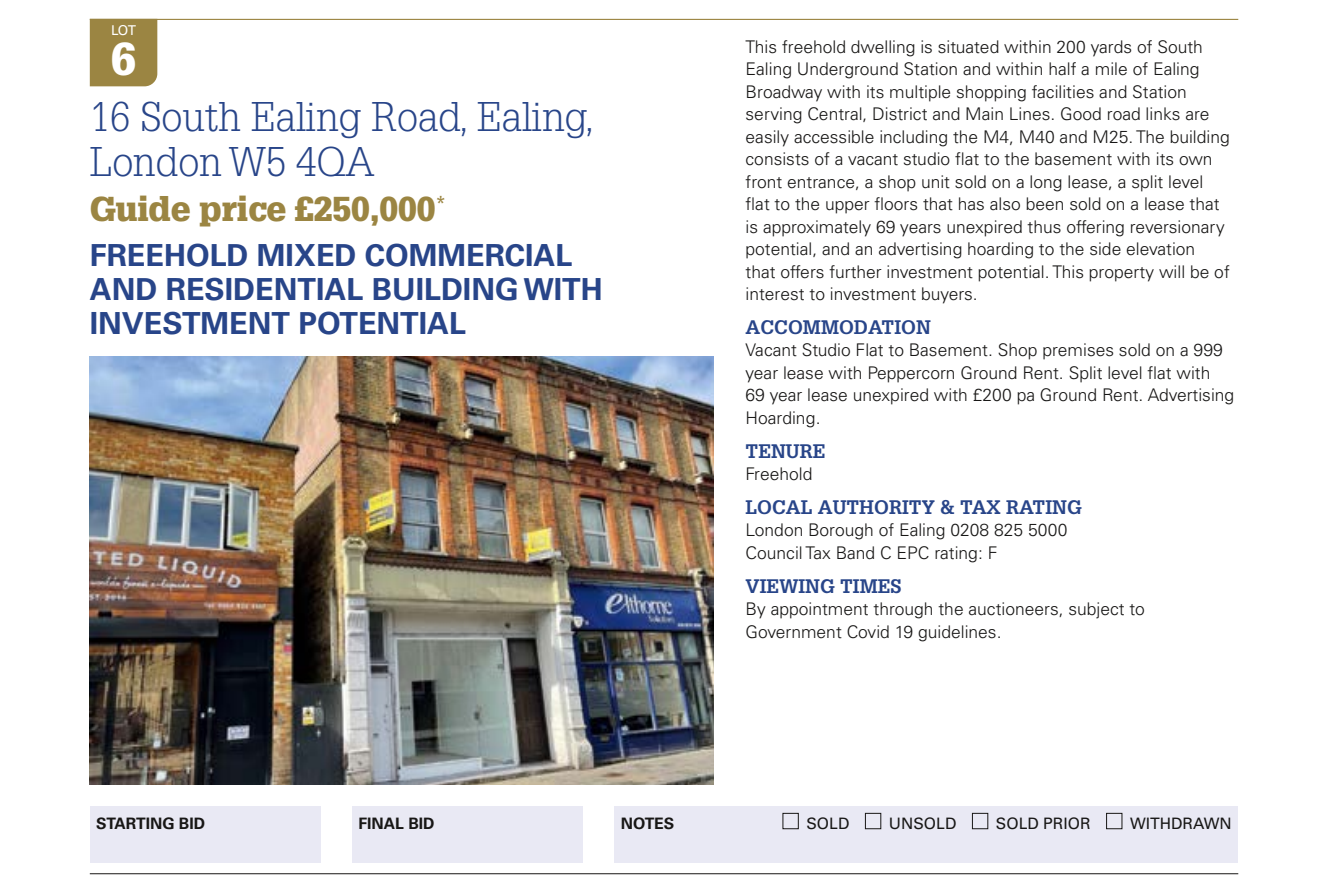
<style>
.page{position:relative;width:1334px;height:875px;background:#fff}
.page>*{position:absolute;margin:0;border:0;box-sizing:border-box;transform-origin:0 0}
.t1{font:900 45px "Glypha LT Std";color:#fff}
.t2{font:300 40.5px/45px "Glypha LT Std";color:#284589}
.t3{font:900 33.75px "Glypha LT Std";color:#9b8542}
.t4{font:700 30.38px/33.8px "Univers LT Std";color:#284589}
.t5{font:700 19.12px "Glypha LT Std";color:#284589}
.t6{font:300 17.55px/22.5px "Univers LT Std";color:#181716}
.t7{font:15.75px "Univers LT Std";color:#181716}
.t8{font:700 15.75px "Univers LT Std";color:#181716}
.t9{font:13.5px "Univers LT Std";color:#fff}
</style>
<div class="page">
<hr style="left:90px;top:19px;width:1148px;height:1px;background:#9b8542">
<div style="left:90px;top:806px;width:230px;height:57px;background:#e9e9f4"></div>
<div style="left:352px;top:806px;width:230px;height:57px;background:#e9e9f4"></div>
<div style="left:614px;top:806px;width:624px;height:57px;background:#e9e9f4"></div>
<div style="left:782px;top:813px;width:16px;height:16px;border:1px solid #181716"></div>
<div style="left:865px;top:813px;width:16px;height:16px;border:1px solid #181716"></div>
<div style="left:972px;top:813px;width:16px;height:16px;border:1px solid #181716"></div>
<div style="left:1106px;top:813px;width:16px;height:16px;border:1px solid #181716"></div>
<div style="left:90px;top:20px;width:67px;height:66px;background:#9b8542"></div>
<hr style="left:90px;top:873px;width:1148px;height:1px;background:#181716">
<img style="left:90px;top:356px;width:623px;height:428px">
<p class="t9" style="left:111px;top:22px;width:27px">LOT</p>
<h1 class="t1" style="left:111px;top:32px;width:27px">6</h1>
<h2 class="t2" style="left:90px;top:95px;width:506px">16 South Ealing Road, Ealing,<br>London W5 4QA</h2>
<h3 class="t3" style="left:90px;top:189px;width:357px">Guide price £250,000<sup>*</sup></h3>
<h3 class="t4" style="left:90px;top:239px;width:514px">FREEHOLD MIXED COMMERCIAL<br>AND RESIDENTIAL BUILDING WITH<br>INVESTMENT POTENTIAL</h3>
<p class="t6" style="left:745px;top:35px;width:486px">This freehold dwelling is situated within 200 yards of South Ealing Underground Station and within half a mile of Ealing Broadway with its multiple shopping facilities and Station serving Central, District and Main Lines. Good road links are easily accessible including the M4, M40 and M25. The building consists of a vacant studio flat to the basement with its own front entrance, a shop unit sold on a long lease, a split level flat to the upper floors that has also been sold on a lease that is approximately 69 years unexpired thus offering reversionary potential, and an advertising hoarding to the side elevation<br>that offers further investment potential. This property will be of interest to investment buyers.</p>
<p class="t5" style="left:745px;top:315px;width:187px">ACCOMMODATION</p>
<p class="t6" style="left:745px;top:339px;width:490px">Vacant Studio Flat to Basement. Shop premises sold on a 999 year lease with Peppercorn Ground Rent. Split level flat with<br>69 year lease unexpired with £200 pa Ground Rent. Advertising Hoarding.</p>
<p class="t5" style="left:745px;top:439px;width:82px">TENURE</p>
<p class="t6" style="left:745px;top:463px;width:68px">Freehold</p>
<p class="t5" style="left:745px;top:495px;width:338px">LOCAL AUTHORITY &amp; TAX RATING</p>
<p class="t6" style="left:745px;top:519px;width:323px">London Borough of Ealing 0208 825 5000<br>Council Tax Band C EPC rating: F</p>
<p class="t5" style="left:745px;top:574px;width:157px">VIEWING TIMES</p>
<p class="t6" style="left:745px;top:598px;width:401px">By appointment through the auctioneers, subject to<br>Government Covid 19 guidelines.</p>
<p class="t8" style="left:96px;top:814px;width:111px">STARTING BID</p>
<p class="t8" style="left:358px;top:814px;width:78px">FINAL BID</p>
<p class="t8" style="left:621px;top:814px;width:55px">NOTES</p>
<p class="t7" style="left:806px;top:814px;width:44px">SOLD</p>
<p class="t7" style="left:889px;top:814px;width:69px">UNSOLD</p>
<p class="t7" style="left:996px;top:814px;width:96px">SOLD PRIOR</p>
<p class="t7" style="left:1130px;top:814px;width:103px">WITHDRAWN</p>
</div>
